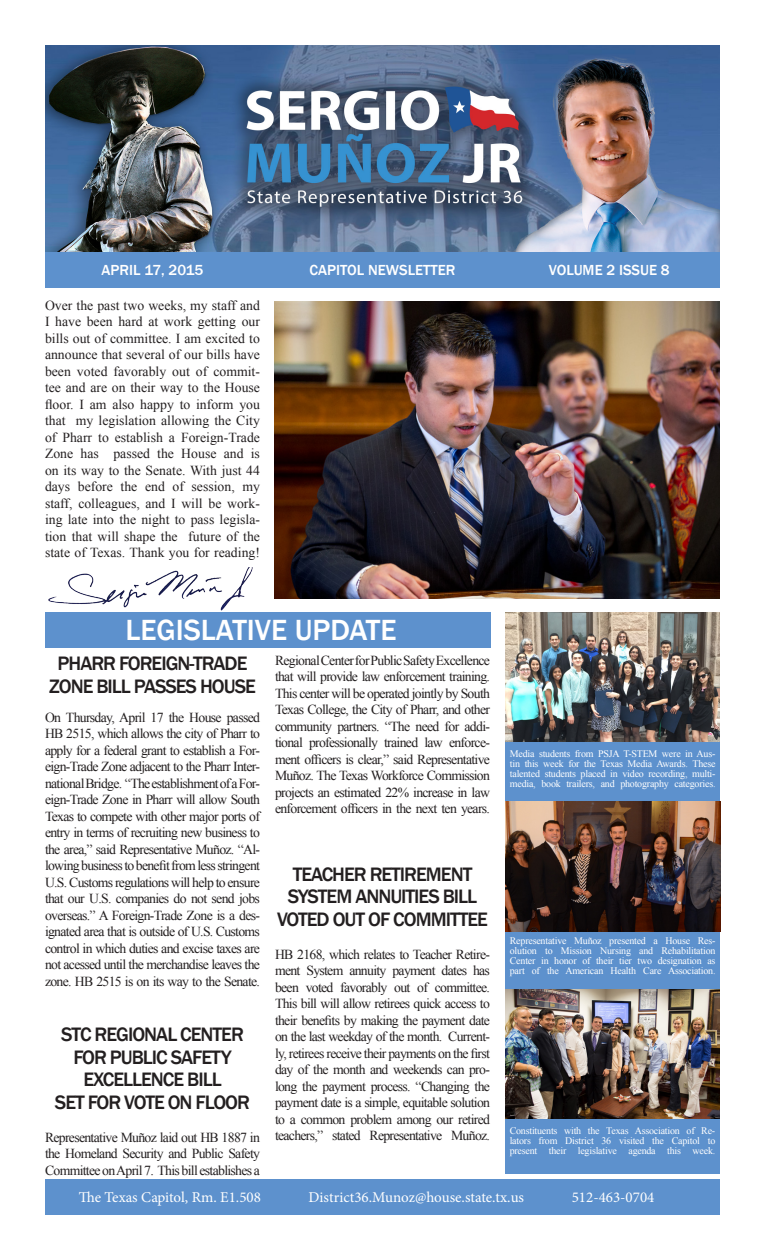
<style>
.page{position:relative;width:765px;height:1260px;background:#fff}
.page>*{position:absolute;margin:0;border:0;box-sizing:border-box;transform-origin:0 0}
.t1{font:500 30px "Franklin Gothic";color:#fff}
.t2{font:500 20px/22.5px "Franklin Gothic";letter-spacing:-.05em;color:#231f20;text-align:center}
.t3{font:15px "Minion Pro";color:#fff}
.t4{font:500 15px "Franklin Gothic";color:#fff}
.t5{font:13.75px/16.5px "Times New Roman";letter-spacing:-.05em;color:#231f20;text-align:justify}
.t6{font:10px/10px "Times New Roman";letter-spacing:-.02em;color:#fff;text-align:justify}
</style>
<div class="page">
<div style="left:45px;top:1179px;width:675px;height:36px;background:#5d91cd"></div>
<div style="left:505px;top:612px;width:215px;height:562px;background:#5d91cd"></div>
<img style="left:45px;top:45px;width:675px;height:243px">
<img style="left:275px;top:302px;width:445px;height:296px">
<div style="left:45px;top:612px;width:445px;height:36px;background:#5d91cd"></div>
<img style="left:505px;top:612px;width:215px;height:130px">
<img style="left:505px;top:801px;width:215px;height:130px">
<img style="left:505px;top:989px;width:215px;height:130px">
<img style="left:48px;top:568px;width:205px;height:43px">
<p class="t4" style="left:102px;top:261px;width:103px">APRIL 17, 2015</p>
<p class="t4" style="left:310px;top:261px;width:147px">CAPITOL NEWSLETTER</p>
<p class="t4" style="left:549px;top:261px;width:122px">VOLUME 2 ISSUE 8</p>
<p class="t5" style="left:45px;top:297px;width:217px">Over the past two weeks, my staff and I have been hard at work getting our bills out of committee. I am excited to announce that several of our bills have been voted favorably out of commit&shy;tee and are on their way to the House floor. I am also happy to inform you that my legislation allowing the City of Pharr to establish a Foreign-Trade Zone has passed the House and is on its way to the Senate. With just 44 days before the end of session, my staff, colleagues, and I will be work&shy;ing late into the night to pass legisla&shy;tion that will shape the future of the state of Texas. Thank you for reading!</p>
<p class="t1" style="left:126px;top:611px;width:272px">LEGISLATIVE UPDATE</p>
<p class="t2" style="left:49px;top:652px;width:208px">PHARR FOREIGN-TRADE<br>ZONE BILL PASSES HOUSE</p>
<p class="t5" style="left:45px;top:708px;width:217px">On Thursday, April 17 the House passed HB 2515, which allows the city of Pharr to apply for a federal grant to establish a For&shy;eign-Trade Zone adjacent to the Pharr Inter&shy;national Bridge. “The establishment of a For&shy;eign-Trade Zone in Pharr will allow South Texas to compete with other major ports of entry in terms of recruiting new business to the area,” said Representative Muñoz. “Al&shy;lowing business to benefit from less stringent U.S. Customs regulations will help to ensure that our U.S. companies do not send jobs overseas.” A Foreign-Trade Zone is a des&shy;ignated area that is outside of U.S. Customs control in which duties and excise taxes are not acessed until the merchandise leaves the zone. HB 2515 is on its way to the Senate.</p>
<p class="t2" style="left:61px;top:1023px;width:184px">STC REGIONAL CENTER<br>FOR PUBLIC SAFETY</p>
<p class="t2" style="left:83px;top:1068px;width:140px">EXCELLENCE BILL</p>
<p class="t2" style="left:55px;top:1091px;width:197px">SET FOR VOTE ON FLOOR</p>
<p class="t5" style="left:45px;top:1128px;width:217px">Representative Muñoz laid out HB 1887 in the Homeland Security and Public Safety Committee on April 7. This bill establishes a</p>
<p class="t5" style="left:275px;top:652px;width:217px">Regional Center for Public Safety Excellence that will provide law enforcement training.<br>This center will be operated jointly by South Texas College, the City of Pharr, and other community partners. “The need for addi&shy;tional professionally trained law enforce&shy;ment officers is clear,” said Representative Muñoz. The Texas Workforce Commission projects an estimated 22% increase in law enforcement officers in the next ten years.</p>
<p class="t6" style="left:510px;top:748px;width:207px">Media students from PSJA T-STEM were in Aus&shy;tin this week for the Texas Media Awards. These talented students placed in video recording, multi&shy;media, book trailers, and photography categories.</p>
<p class="t2" style="left:277px;top:863px;width:212px">TEACHER RETIREMENT<br>SYSTEM ANNUITIES BILL<br>VOTED OUT OF COMMITTEE</p>
<p class="t5" style="left:275px;top:946px;width:217px">HB 2168, which relates to Teacher Retire&shy;ment System annuity payment dates has been voted favorably out of committee.<br>This bill will allow retirees quick access to their benefits by making the payment date on the last weekday of the month. Current&shy;ly, retirees receive their payments on the first day of the month and weekends can pro&shy;long the payment process. “Changing the payment date is a simple, equitable solution to a common problem among our retired teachers,” stated Representative Muñoz.</p>
<p class="t6" style="left:510px;top:936px;width:207px">Representative Muñoz presented a House Res&shy;olution to Mission Nursing and Rehabilitation Center in honor of their tier two designation as part of the American Health Care Association.</p>
<p class="t6" style="left:510px;top:1126px;width:207px">Constituents with the Texas Association of Re&shy;lators from District 36 visited the Capitol to present their legislative agenda this week.</p>
<p class="t3" style="left:79px;top:1188px;width:184px">The Texas Capitol, Rm. E1.508</p>
<p class="t3" style="left:309px;top:1188px;width:217px">District36.Munoz@house.state.tx.us</p>
<p class="t3" style="left:572px;top:1188px;width:84px">512-463-0704</p>
</div>
